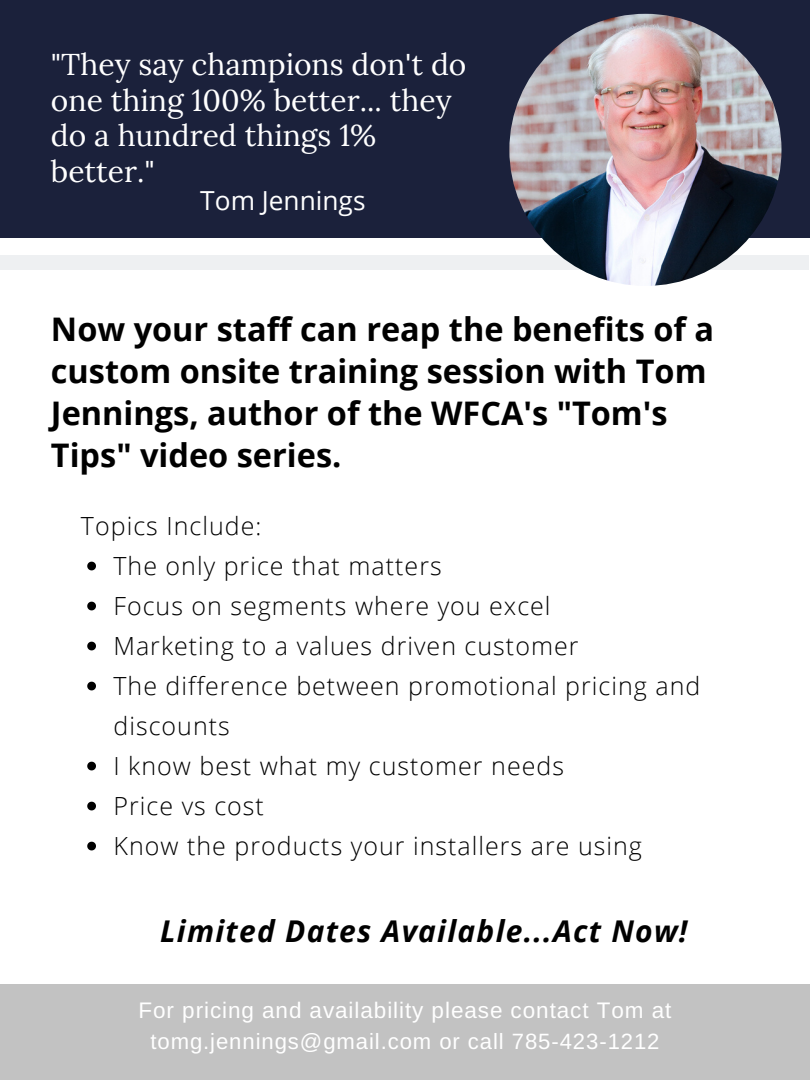
<style>
.page{position:relative;width:810px;height:1080px;background:#fff}
.page>*{position:absolute;margin:0;border:0;box-sizing:border-box;transform-origin:0 0}
.t1{font:700 32.5px/41.9px "Open Sans";color:#000}
.t2{font:30px/35.5px "Lora";color:#fff}
.t3{font:italic 700 30px "Open Sans";letter-spacing:.04em;color:#000}
.t4{font:26.25px "Open Sans";color:#fff}
.t5{font:300 25px/40px "Open Sans";letter-spacing:.04em;color:#000}
.t6{font:22.5px "Arimo";letter-spacing:.04em;color:#fff}
.t7{font:22.12px "Arimo";letter-spacing:.04em;color:#fff}
</style>
<div class="page">
<div style="left:0;top:0;width:810px;height:237px;background:#1b213b"></div>
<div style="left:0;top:255px;width:809px;height:15px;background:#eef0f2"></div>
<img style="left:509px;top:14px;width:273px;height:272px;border-radius:50%">
<div style="left:0;top:984px;width:810px;height:96px;background:#c2c2c2"></div>
<svg style="left:87px;top:562px;width:9px;height:8px"></svg>
<svg style="left:87px;top:602px;width:9px;height:8px"></svg>
<svg style="left:87px;top:642px;width:9px;height:8px"></svg>
<svg style="left:87px;top:682px;width:9px;height:8px"></svg>
<svg style="left:87px;top:762px;width:9px;height:8px"></svg>
<svg style="left:87px;top:802px;width:9px;height:8px"></svg>
<svg style="left:87px;top:842px;width:9px;height:8px"></svg>
<p class="t2" style="left:51px;top:47px;width:417px">"They say champions don't do one thing 100% better... they do a hundred things 1% better."</p>
<p class="t4" style="left:200px;top:182px;width:167px">Tom Jennings</p>
<h1 class="t1" style="left:51px;top:307px;width:665px">Now your staff can reap the benefits of a custom onsite training session with Tom Jennings, author of the WFCA's "Tom's Tips" video series.</h1>
<p class="t5" style="left:81px;top:506px;width:182px">Topics Include:</p>
<p class="t5" style="left:113px;top:546px;width:588px">The only price that matters<br>Focus on segments where you excel<br>Marketing to a values driven customer<br>The difference between promotional pricing and discounts<br>I know best what my customer needs<br>Price vs cost<br>Know the products your installers are using</p>
<p class="t3" style="left:160px;top:910px;width:529px">Limited Dates Available...Act Now!</p>
<p class="t6" style="left:139px;top:997px;width:534px">For pricing and availability please contact Tom at</p>
<p class="t7" style="left:150px;top:1029px;width:511px">tomg.jennings@gmail.com or call 785-423-1212</p>
</div>
